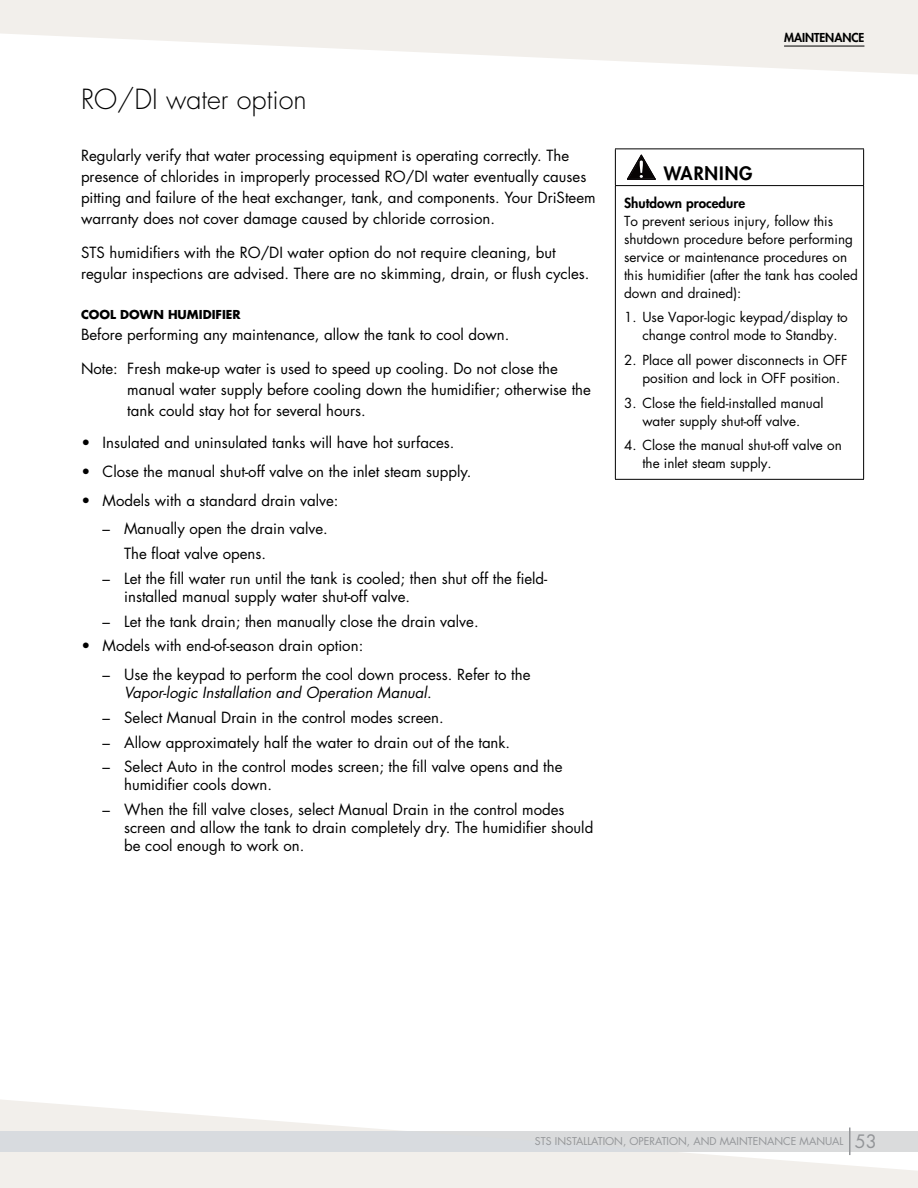
<style>
.page{position:relative;width:918px;height:1188px;background:#fff}
.page>*{position:absolute;margin:0;border:0;box-sizing:border-box;transform-origin:0 0}
.t1{font:300 27px "Futura Std";color:#000}
.t2{font:800 18px "Futura Std";letter-spacing:.05em;color:#000}
.t3{font:15px/21px "Futura Std";color:#000}
.t4{font:13.5px/18px "Futura Std";color:#000}
.t5{font:800 13.5px "Futura Std";color:#000}
.t6{font:700 12px "Futura Std";color:#000}
.t7{font:800 12px "Futura Std";letter-spacing:-.005em;color:#000}
.t8{font:10.5px "Futura Std";color:#939598}
.s1{font-style:italic}
.s2{font-size:18px}
</style>
<div class="page">
<svg style="left:0;top:0;width:918px;height:74px;fill:#f2efeb"></svg>
<svg style="left:0;top:1099px;width:918px;height:89px;fill:#f2efeb"></svg>
<svg style="left:849px;top:1128px;width:1px;height:27px"></svg>
<hr style="left:784px;top:46px;width:80px;height:1px;background:#000">
<hr style="left:615px;top:148px;width:249px;height:1px;background:#000">
<hr style="left:615px;top:149px;width:1px;height:36px;background:#000">
<hr style="left:863px;top:149px;width:1px;height:36px;background:#000">
<hr style="left:615px;top:185px;width:249px;height:1px;background:#000">
<hr style="left:615px;top:186px;width:1px;height:293px;background:#000">
<hr style="left:863px;top:186px;width:1px;height:293px;background:#000">
<hr style="left:615px;top:479px;width:249px;height:1px;background:#000">
<svg style="left:627px;top:154px;width:29px;height:26px"></svg>
<h1 class="t1" style="left:81px;top:82px;width:227px">RO/DI water option</h1>
<p class="t3" style="left:81px;top:145px;width:516px">Regularly verify that water processing equipment is operating correctly. The presence of chlorides in improperly processed RO/DI water eventually causes pitting and failure of the heat exchanger, tank, and components. Your DriSteem warranty does not cover damage caused by chloride corrosion.</p>
<p class="t3" style="left:81px;top:243px;width:510px">STS humidifiers with the RO/DI water option do not require cleaning, but regular inspections are advised. There are no skimming, drain, or flush cycles.</p>
<p class="t6" style="left:81px;top:306px;width:161px">COOL DOWN HUMIDIFIER</p>
<p class="t3" style="left:81px;top:324px;width:430px">Before performing any maintenance, allow the tank to cool down.</p>
<p class="t3" style="left:127px;top:359px;width:465px;text-indent:-46px">Note: Fresh make-up water is used to speed up cooling. Do not close the manual water supply before cooling down the humidifier; otherwise the tank could stay hot for several hours.</p>
<p class="t3" style="left:82px;top:432px;width:374px">• Insulated and uninsulated tanks will have hot surfaces.</p>
<p class="t3" style="left:82px;top:461px;width:391px">• Close the manual shut-off valve on the inlet steam supply.</p>
<p class="t3" style="left:82px;top:490px;width:258px">• Models with a standard drain valve:</p>
<p class="t3" style="left:124px;top:517px;width:205px;line-height:24.8px;text-indent:-22px">– Manually open the drain valve.<br>The float valve opens.</p>
<p class="t3" style="left:124px;top:570px;width:425px;line-height:18px;text-indent:-22px">– Let the fill water run until the tank is cooled; then shut off the field&shy;installed manual supply water shut‑off valve.</p>
<p class="t3" style="left:103px;top:611px;width:378px">– Let the tank drain; then manually close the drain valve.</p>
<p class="t3" style="left:82px;top:636px;width:283px">• Models with end-of-season drain option:</p>
<p class="t3" style="left:124px;top:666px;width:408px;line-height:18px;text-indent:-22px">– Use the keypad to perform the cool down process. Refer to the<br><span class="s1">Vapor-logic Installation and Operation Manual</span>.</p>
<p class="t3" style="left:103px;top:707px;width:343px">– Select Manual Drain in the control modes screen.</p>
<p class="t3" style="left:103px;top:732px;width:409px">– Allow approximately half the water to drain out of the tank.</p>
<p class="t3" style="left:124px;top:758px;width:440px;line-height:18px;text-indent:-22px">– Select Auto in the control modes screen; the fill valve opens and the humidifier cools down.</p>
<p class="t3" style="left:124px;top:801px;width:471px;line-height:18px;text-indent:-22px">– When the fill valve closes, select Manual Drain in the control modes screen and allow the tank to drain completely dry. The humidifier should be cool enough to work on.</p>
<p class="t7" style="left:784px;top:30px;width:82px">MAINTENANCE</p>
<p class="t2" style="left:664px;top:162px;width:90px">WARNING</p>
<p class="t5" style="left:624px;top:194px;width:123px">Shutdown procedure</p>
<p class="t4" style="left:624px;top:212px;width:235px">To prevent serious injury, follow this shutdown procedure before performing service or maintenance procedures on this humidifier (after the tank has cooled down and drained):</p>
<p class="t4" style="left:624px;top:308px;width:225px;text-align:center">1. Use Vapor-logic keypad/display to change control mode to Standby.</p>
<p class="t4" style="left:642px;top:351px;width:207px;text-indent:-18px">2. Place all power disconnects in OFF position and lock in OFF position.</p>
<p class="t4" style="left:624px;top:394px;width:201px;text-align:center">3. Close the field-installed manual water supply shut-off valve.</p>
<p class="t4" style="left:642px;top:437px;width:201px;text-indent:-18px">4. Close the manual shut-off valve on the inlet steam supply.</p>
<p class="t8" style="left:535px;top:1135px;width:344px">STS INSTALLATION, OPERATION, AND MAINTENANCE MANUAL <span class="s2">53</span></p>
</div>
